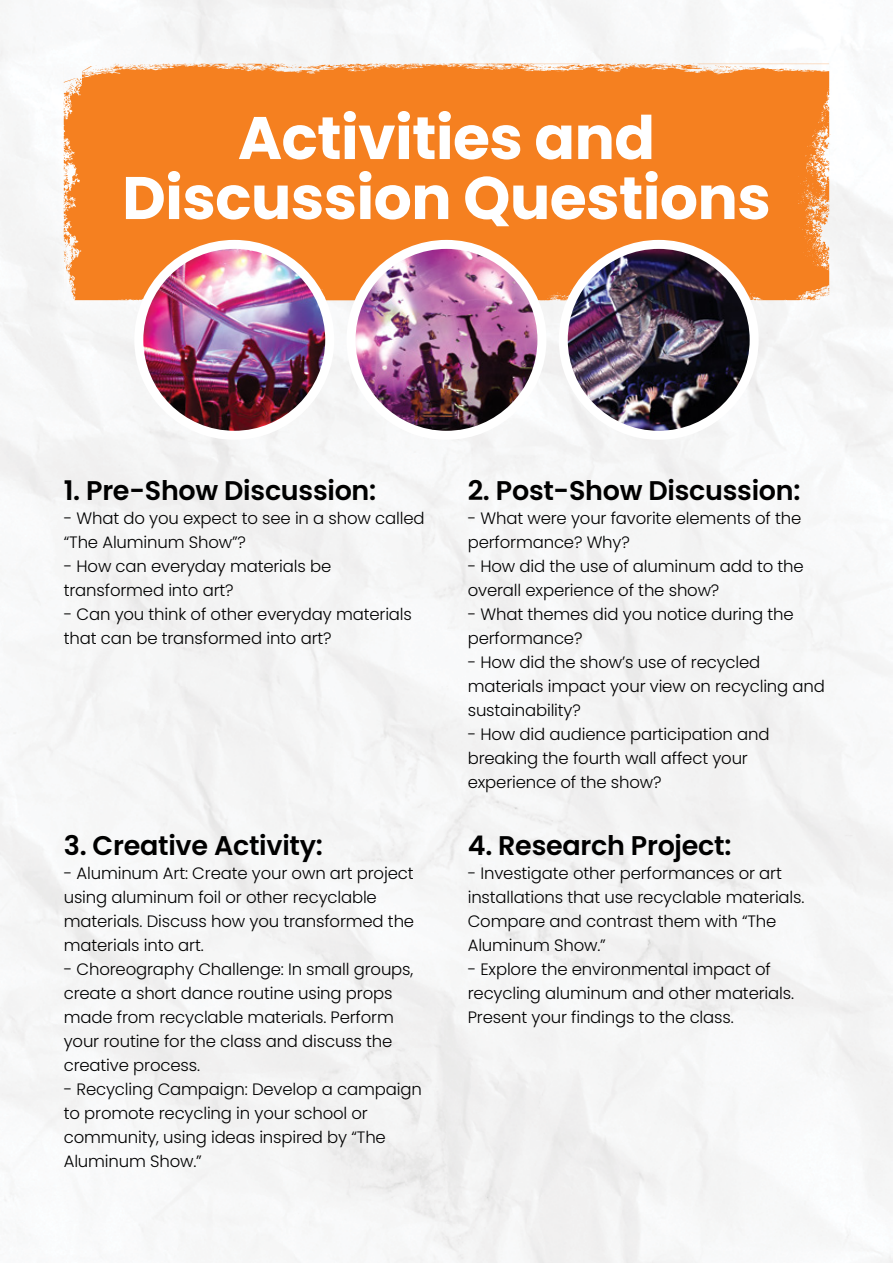
<style>
.page{position:relative;width:893px;height:1263px;background:#fff}
.page>*{position:absolute;margin:0;border:0;box-sizing:border-box;transform-origin:0 0}
.t1{font:700 60px/60px "Poppins";letter-spacing:-.01em;color:#fff;text-align:center}
.t2{font:600 27px "Poppins";letter-spacing:-.01em;color:#000}
.t3{font:300 16.5px/24px "Poppins";letter-spacing:-.01em;color:#000}
</style>
<div class="page">
<svg style="left:64px;top:64px;width:249px;height:236px;background:#f5872d"></svg>
<svg style="left:313px;top:64px;width:517px;height:236px;background:#f5852a"></svg>
<img style="left:139px;top:244px;width:191px;height:191px;border-radius:95px">
<div style="left:134px;top:240px;width:200px;height:200px;border:9px solid #fff;border-radius:50%"></div>
<img style="left:351px;top:244px;width:191px;height:191px;border-radius:95px">
<div style="left:347px;top:240px;width:199px;height:200px;border:9px solid #fff;border-radius:50%"></div>
<img style="left:563px;top:244px;width:191px;height:191px;border-radius:95px">
<div style="left:559px;top:240px;width:200px;height:200px;border:9px solid #fff;border-radius:50%"></div>
<h1 class="t1" style="left:122px;top:108px;width:650px">Activities and<br>Discussion Questions</h1>
<h2 class="t2" style="left:64px;top:475px;width:314px">1. Pre-Show Discussion:</h2>
<p class="t3" style="left:64px;top:506px;width:362px">- What do you expect to see in a show called “The Aluminum Show”?</p>
<p class="t3" style="left:64px;top:554px;width:269px">- How can everyday materials be transformed into art?</p>
<p class="t3" style="left:64px;top:602px;width:350px">- Can you think of other everyday materials that can be transformed into art?</p>
<h2 class="t2" style="left:64px;top:830px;width:261px">3. Creative Activity:</h2>
<p class="t3" style="left:64px;top:861px;width:352px">- Aluminum Art: Create your own art project using aluminum foil or other recyclable materials. Discuss how you transformed the materials into art.</p>
<p class="t3" style="left:64px;top:958px;width:351px">- Choreography Challenge: In small groups, create a short dance routine using props made from recyclable materials. Perform your routine for the class and discuss the creative process.</p>
<p class="t3" style="left:64px;top:1078px;width:360px">- Recycling Campaign: Develop a campaign to promote recycling in your school or community, using ideas inspired by “The Aluminum Show.”</p>
<h2 class="t2" style="left:468px;top:475px;width:334px">2. Post-Show Discussion:</h2>
<p class="t3" style="left:468px;top:506px;width:335px">- What were your favorite elements of the performance? Why?</p>
<p class="t3" style="left:468px;top:554px;width:337px">- How did the use of aluminum add to the overall experience of the show?</p>
<p class="t3" style="left:468px;top:602px;width:327px">- What themes did you notice during the performance?</p>
<p class="t3" style="left:468px;top:650px;width:359px">- How did the show’s use of recycled materials impact your view on recycling and sustainability?</p>
<p class="t3" style="left:468px;top:722px;width:303px">- How did audience participation and breaking the fourth wall affect your experience of the show?</p>
<h2 class="t2" style="left:468px;top:830px;width:265px">4. Research Project:</h2>
<p class="t3" style="left:468px;top:861px;width:338px">- Investigate other performances or art installations that use recyclable materials.<br>Compare and contrast them with “The Aluminum Show.”</p>
<p class="t3" style="left:468px;top:958px;width:328px">- Explore the environmental impact of recycling aluminum and other materials.<br>Present your findings to the class.</p>
</div>
